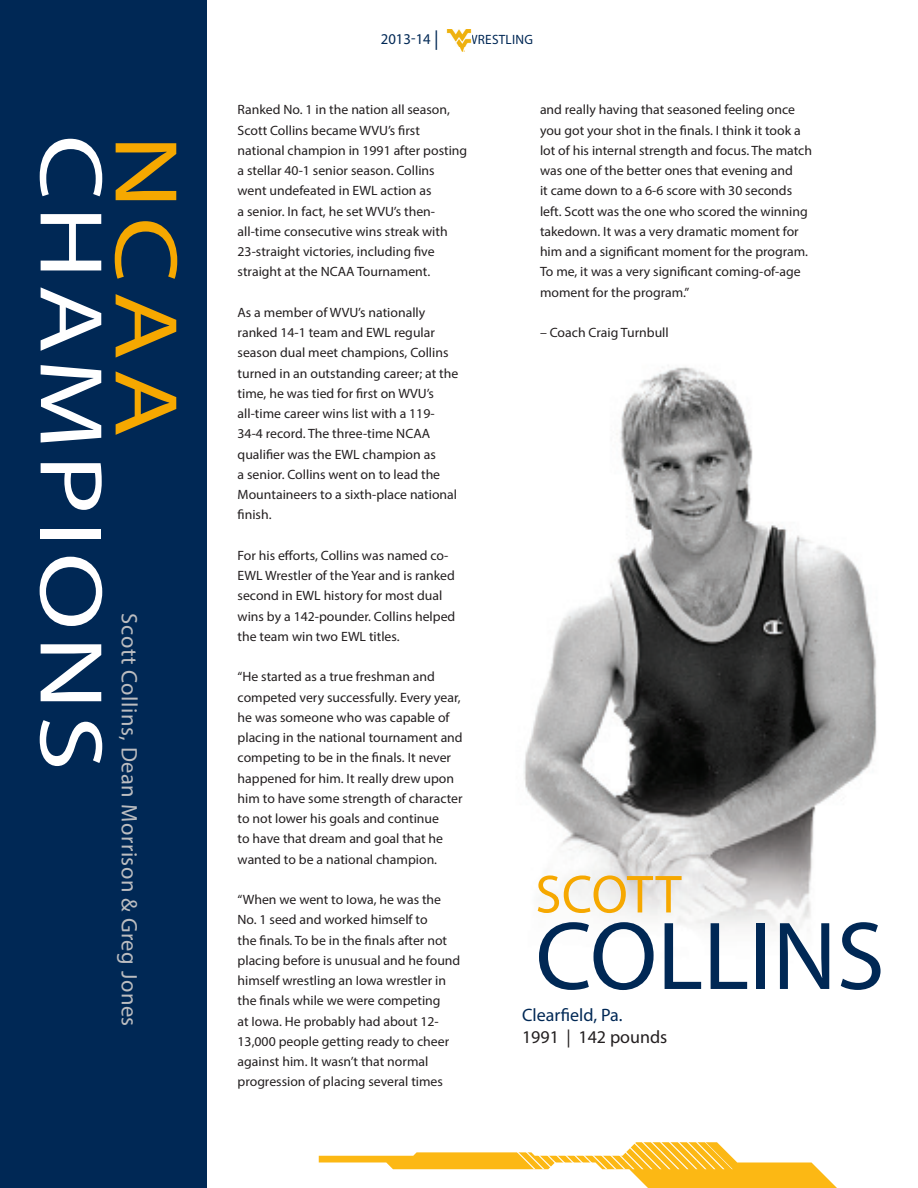
<style>
.page{position:relative;width:918px;height:1188px;background:#fff}
.page>*{position:absolute;margin:0;border:0;box-sizing:border-box;transform-origin:0 0}
.t1{font:97.5px "Myriad Pro";color:#002855}
.t2{font:90px "Myriad Pro";letter-spacing:.05em;color:#fff;scale:1.25 1}
.t3{font:90px "Myriad Pro";color:#f6a800;scale:1.25 1}
.t4{font:54px "Myriad Pro";color:#f6a800}
.t5{font:22.5px "Myriad Pro";letter-spacing:.025em;color:#bcbdc0}
.t6{font:18px "Myriad Pro";color:#002855}
.t7{font:18px "Myriad Pro";color:#231f20}
.t8{font:15px "Myriad Pro";color:#002855}
.t9{font:13.5px/20.2px "Myriad Pro";color:#231f20}
.t10{font:13.5px "Myriad Pro";letter-spacing:.02em;color:#002855}
.s1{font-size:19.5px}
</style>
<div class="page">
<img style="left:447px;top:29px;width:25px;height:22px">
<svg style="left:319px;top:1142px;width:518px;height:46px"></svg>
<img style="left:524px;top:367px;width:353px;height:564px">
<div style="left:0;top:0;width:207px;height:1188px;background:#002855"></div>
<p class="t2" style="left:126px;top:135px;width:510px;rotate:90deg">CHAMPIONS</p>
<p class="t3" style="left:201px;top:135px;width:244px;rotate:90deg">NCAA</p>
<p class="t5" style="left:143px;top:613px;width:415px;rotate:90deg">Scott Collins, Dean Morrison &amp; Greg Jones</p>
<p class="t8" style="left:381px;top:30px;width:60px">2013-14 <span class="s1">|</span></p>
<p class="t10" style="left:466px;top:31px;width:68px">WRESTLING</p>
<p class="t9" style="left:238px;top:100px;width:231px">Ranked No. 1 in the nation all season, Scott Collins became WVU’s first national champion in 1991 after posting a stellar 40-1 senior season. Collins<br>went undefeated in EWL action as<br>a senior. In fact, he set WVU’s then&shy;all-time consecutive wins streak with 23-straight victories, including five straight at the NCAA Tournament.</p>
<p class="t9" style="left:238px;top:302px;width:222px">As a member of WVU’s nationally ranked 14-1 team and EWL regular season dual meet champions, Collins turned in an outstanding career; at the time, he was tied for first on WVU’s all-time career wins list with a 119-<br>34-4 record. The three-time NCAA qualifier was the EWL champion as<br>a senior. Collins went on to lead the<br>Mountaineers to a sixth-place national finish.</p>
<p class="t9" style="left:238px;top:545px;width:219px">For his efforts, Collins was named co-EWL Wrestler of the Year and is ranked second in EWL history for most dual wins by a 142-pounder. Collins helped the team win two EWL titles.</p>
<p class="t9" style="left:238px;top:667px;width:227px">“He started as a true freshman and competed very successfully. Every year, he was someone who was capable of placing in the national tournament and competing to be in the finals. It never happened for him. It really drew upon him to have some strength of character to not lower his goals and continue<br>to have that dream and goal that he wanted to be a national champion.</p>
<p class="t9" style="left:238px;top:889px;width:224px">“When we went to Iowa, he was the No. 1 seed and worked himself to<br>the finals. To be in the finals after not placing before is unusual and he found himself wrestling an Iowa wrestler in the finals while we were competing<br>at Iowa. He probably had about 12- 13,000 people getting ready to cheer against him. It wasn’t that normal progression of placing several times</p>
<p class="t9" style="left:540px;top:100px;width:274px">and really having that seasoned feeling once you got your shot in the finals. I think it took a lot of his internal strength and focus. The match was one of the better ones that evening and<br>it came down to a 6-6 score with 30 seconds left. Scott was the one who scored the winning takedown. It was a very dramatic moment for him and a significant moment for the program.<br>To me, it was a very significant coming-of-age moment for the program.”</p>
<p class="t9" style="left:540px;top:322px;width:130px">– Coach Craig Turnbull</p>
<p class="t4" style="left:536px;top:861px;width:148px">SCOTT</p>
<p class="t1" style="left:536px;top:896px;width:351px">COLLINS</p>
<p class="t6" style="left:522px;top:1004px;width:102px">Clearfield, Pa.</p>
<p class="t7" style="left:522px;top:1025px;width:147px">1991 | 142 pounds</p>
</div>
